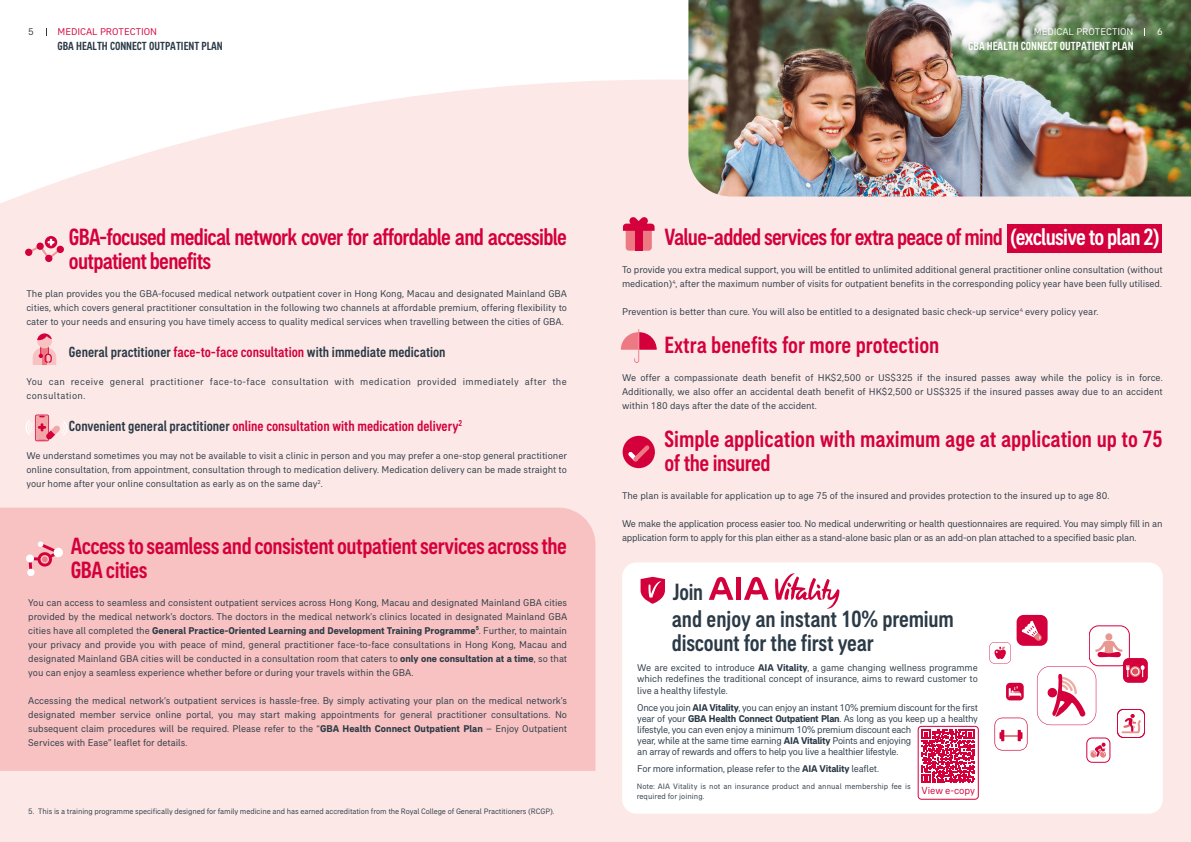
<style>
.page{position:relative;width:1191px;height:842px;background:#fff}
.page>*{position:absolute;margin:0;border:0;box-sizing:border-box;transform-origin:0 0}
.t1{font:500 condensed 24px/24px "AIA Everest";letter-spacing:-.02em;color:#d4003c}
.t2{font:500 condensed 24px/24px "AIA Everest";color:#d4003c}
.t3{font:500 condensed 24px/27px "AIA Everest";letter-spacing:-.01em;color:#2b3a47}
.t4{font:500 condensed 15px "AIA Everest";color:#d4003c}
.t5{font:500 condensed 15px "AIA Everest";color:#2b3a47}
.t6{font:500 condensed 12px "AIA Everest";color:#2b3a47}
.t7{font:500 condensed 12px "AIA Everest";color:#fff}
.t8{font:10.4px "AIA Everest";letter-spacing:-.01em;color:#d4003c}
.t9{font:10px/14px "AIA Everest";letter-spacing:-.005em;color:#2b3a47;text-align:justify}
.t10{font:10px/11px "AIA Everest";letter-spacing:-.03em;color:#2b3a47}
.t11{font:10px/14px "AIA Everest";letter-spacing:.035em;color:#2b3a47}
.t12{font:10px "AIA Everest";color:#fff}
.t13{font:10px "AIA Everest";color:#d4003c}
.t14{font:8px "AIA Everest";letter-spacing:-.01em;color:#2b3a47}
.t15{font:8px/10px "AIA Everest";letter-spacing:.01em;color:#2b3a47}
.s1{color:#d4003c}
.s2{color:#2b3a47}
.s3{font-weight:700}
.s4{color:#fff}
</style>
<div class="page">
<div style="left:0;top:80px;width:1191px;height:762px;background:#fce9e7"></div>
<img style="left:688px;top:0;width:503px;height:196px">
<div style="left:0;top:508px;width:595px;height:263px;background:#f7c2c1"></div>
<svg style="left:26px;top:541px;width:37px;height:35px"></svg>
<svg style="left:621px;top:329px;width:36px;height:34px"></svg>
<svg style="left:623px;top:217px;width:31px;height:34px"></svg>
<div style="left:1007px;top:224px;width:155px;height:29px;background:#d4003c"></div>
<div style="left:622px;top:436px;width:33px;height:32px;background:#d4003c;border-radius:50%"></div>
<svg style="left:628px;top:445px;width:21px;height:17px"></svg>
<svg style="left:45px;top:236px;width:12px;height:12px"></svg>
<svg style="left:28px;top:239px;width:33px;height:20px"></svg>
<div style="left:25px;top:249px;width:7px;height:7px;background:#d4003c;border-radius:50%"></div>
<div style="left:36px;top:243px;width:8px;height:7px;background:#d4003c;border-radius:50%"></div>
<div style="left:45px;top:255px;width:7px;height:7px;background:#d4003c;border-radius:50%"></div>
<div style="left:57px;top:246px;width:7px;height:7px;background:#d4003c;border-radius:50%"></div>
<svg style="left:33px;top:333px;width:23px;height:32px"></svg>
<svg style="left:36px;top:415px;width:12px;height:25px"></svg>
<svg style="left:25px;top:416px;width:42px;height:25px"></svg>
<div style="left:622px;top:562px;width:540px;height:252px;background:#fff;border-radius:14px"></div>
<svg style="left:1037px;top:666px;width:59px;height:59px"></svg>
<div style="left:1016px;top:615px;width:31px;height:31px;background:#d4003c;border-radius:7px"></div>
<svg style="left:1021px;top:621px;width:21px;height:20px"></svg>
<svg style="left:989px;top:642px;width:22px;height:22px"></svg>
<div style="left:1006px;top:683px;width:17px;height:17px;background:#d4003c;border-radius:4px"></div>
<svg style="left:1008px;top:686px;width:13px;height:11px"></svg>
<svg style="left:994px;top:718px;width:33px;height:32px"></svg>
<svg style="left:1090px;top:743px;width:16px;height:15px"></svg>
<div style="left:1086px;top:738px;width:24px;height:24px;border:1px solid #d4003c;border-radius:5px"></div>
<svg style="left:1121px;top:714px;width:20px;height:19px"></svg>
<div style="left:1117px;top:709px;width:27px;height:29px;border:1px solid #d4003c;border-radius:6px"></div>
<svg style="left:1095px;top:633px;width:27px;height:24px"></svg>
<div style="left:1089px;top:626px;width:40px;height:40px;border:1px solid #d4003c;border-radius:9px"></div>
<div style="left:1123px;top:658px;width:24px;height:25px;background:#d4003c;border-radius:6px"></div>
<svg style="left:1126px;top:665px;width:18px;height:12px"></svg>
<div style="left:918px;top:726px;width:60px;height:73px;border:1px solid #d4003c;border-radius:3px"></div>
<svg style="left:921px;top:730px;width:54px;height:53px"></svg>
<svg style="left:640px;top:577px;width:25px;height:27px"></svg>
<svg style="left:775px;top:573px;width:64px;height:36px"></svg>
<div style="left:736px;top:577px;width:5px;height:23px;background:#d4003c"></div>
<svg style="left:709px;top:577px;width:24px;height:23px"></svg>
<svg style="left:744px;top:577px;width:24px;height:23px"></svg>
<p class="t9" style="left:28px;top:25px;width:7px">5</p>
<p class="t13" style="left:57px;top:26px;width:101px">MEDICAL PROTECTION</p>
<p class="t6" style="left:57px;top:39px;width:167px">GBA HEALTH CONNECT OUTPATIENT PLAN</p>
<p class="t12" style="left:1033px;top:26px;width:101px">MEDICAL PROTECTION</p>
<p class="t7" style="left:968px;top:39px;width:167px">GBA HEALTH CONNECT OUTPATIENT PLAN</p>
<p class="t12" style="left:1157px;top:26px;width:7px">6</p>
<h1 class="t1" style="left:69px;top:225px;width:499px">GBA-focused medical network cover for affordable and accessible outpatient benefits</h1>
<p class="t9" style="left:26px;top:287px;width:542px">The plan provides you the GBA-focused medical network outpatient cover in Hong Kong, Macau and designated Mainland GBA cities, which covers general practitioner consultation in the following two channels at affordable premium, offering flexibility to cater to your needs and ensuring you have timely access to quality medical services when travelling between the cities of GBA.</p>
<h2 class="t5" style="left:69px;top:344px;width:378px">General practitioner <span class="s1">face-to-face consultation</span> with immediate medication</h2>
<p class="t11" style="left:26px;top:375px;width:542px">You can receive general practitioner face-to-face consultation with medication provided immediately after the consultation.</p>
<h2 class="t4" style="left:69px;top:418px;width:395px"><span class="s2">Convenient general practitioner</span> online consultation with medication delivery<sup>2</sup></h2>
<p class="t9" style="left:26px;top:449px;width:542px">We understand sometimes you may not be available to visit a clinic in person and you may prefer a one-stop general practitioner online consultation, from appointment, consultation through to medication delivery. Medication delivery can be made straight to your home after your online consultation as early as on the same day<sup>2</sup>.</p>
<h1 class="t1" style="left:71px;top:533px;width:498px">Access to seamless and consistent outpatient services across the<br>GBA cities</h1>
<p class="t9" style="left:28px;top:595px;width:540px">You can access to seamless and consistent outpatient services across Hong Kong, Macau and designated Mainland GBA cities provided by the medical network’s doctors. The doctors in the medical network’s clinics located in designated Mainland GBA cities have all completed the <span class="s3">General Practice-Oriented Learning and Development Training Programme</span><sup>5</sup>. Further, to maintain your privacy and provide you with peace of mind, general practitioner face-to-face consultations in Hong Kong, Macau and designated Mainland GBA cities will be conducted in a consultation room that caters to <span class="s3">only one consultation at a time</span>, so that you can enjoy a seamless experience whether before or during your travels within the GBA.</p>
<p class="t9" style="left:28px;top:693px;width:540px">Accessing the medical network’s outpatient services is hassle-free. By simply activating your plan on the medical network’s designated member service online portal, you may start making appointments for general practitioner consultations. No subsequent claim procedures will be required. Please refer to the “<span class="s3">GBA Health Connect Outpatient Plan</span> – Enjoy Outpatient Services with Ease” leaflet for details.</p>
<p class="t14" style="left:28px;top:806px;width:527px">5. This is a training programme specifically designed for family medicine and has earned accreditation from the Royal College of General Practitioners (RCGP).</p>
<h1 class="t1" style="left:664px;top:225px;width:497px">Value-added services for extra peace of mind <span class="s4">(exclusive to plan 2)</span></h1>
<p class="t9" style="left:622px;top:263px;width:542px">To provide you extra medical support, you will be entitled to unlimited additional general practitioner online consultation (without medication)<sup>4</sup>, after the maximum number of visits for outpatient benefits in the corresponding policy year have been fully utilised.</p>
<p class="t9" style="left:622px;top:305px;width:478px">Prevention is better than cure. You will also be entitled to a designated basic check-up service<sup>4</sup> every policy year.</p>
<h1 class="t2" style="left:664px;top:333px;width:276px">Extra benefits for more protection</h1>
<p class="t9" style="left:622px;top:371px;width:542px">We offer a compassionate death benefit of HK$2,500 or US$325 if the insured passes away while the policy is in force.<br>Additionally, we also offer an accidental death benefit of HK$2,500 or US$325 if the insured passes away due to an accident within 180 days after the date of the accident.</p>
<h1 class="t2" style="left:664px;top:427px;width:499px">Simple application with maximum age at application up to 75 of the insured</h1>
<p class="t9" style="left:622px;top:489px;width:489px">The plan is available for application up to age 75 of the insured and provides protection to the insured up to age 80.</p>
<p class="t9" style="left:622px;top:517px;width:542px">We make the application process easier too. No medical underwriting or health questionnaires are required. You may simply fill in an application form to apply for this plan either as a stand-alone basic plan or as an add-on plan attached to a specified basic plan.</p>
<h1 class="t3" style="left:672px;top:578px;width:284px">Join<br>and enjoy an instant 10% premium</h1>
<h1 class="t3" style="left:672px;top:629px;width:204px">discount for the first year</h1>
<p class="t9" style="left:637px;top:662px;width:342px;line-height:11px">We are excited to introduce <span class="s3">AIA Vitality</span>, a game changing wellness programme which redefines the traditional concept of insurance, aims to reward customer to live a healthy lifestyle.</p>
<p class="t10" style="left:637px;top:701px;width:342px">Once you join <span class="s3">AIA Vitality</span>, you can enjoy an instant 10% premium discount for the first year of your <span class="s3">GBA Health Connect Outpatient Plan</span>. As long as you keep up a healthy lifestyle, you can even enjoy a minimum 10% premium discount each<br>year, while at the same time earning <span class="s3">AIA Vitality</span> Points and enjoying<br>an array of rewards and offers to help you live a healthier lifestyle.</p>
<p class="t9" style="left:637px;top:761px;width:243px">For more information, please refer to the <span class="s3">AIA Vitality</span> leaflet.</p>
<p class="t8" style="left:921px;top:785px;width:55px">View e-copy</p>
<p class="t15" style="left:637px;top:781px;width:275px">Note: AIA Vitality is not an insurance product and annual membership fee is required for joining.</p>
</div>
